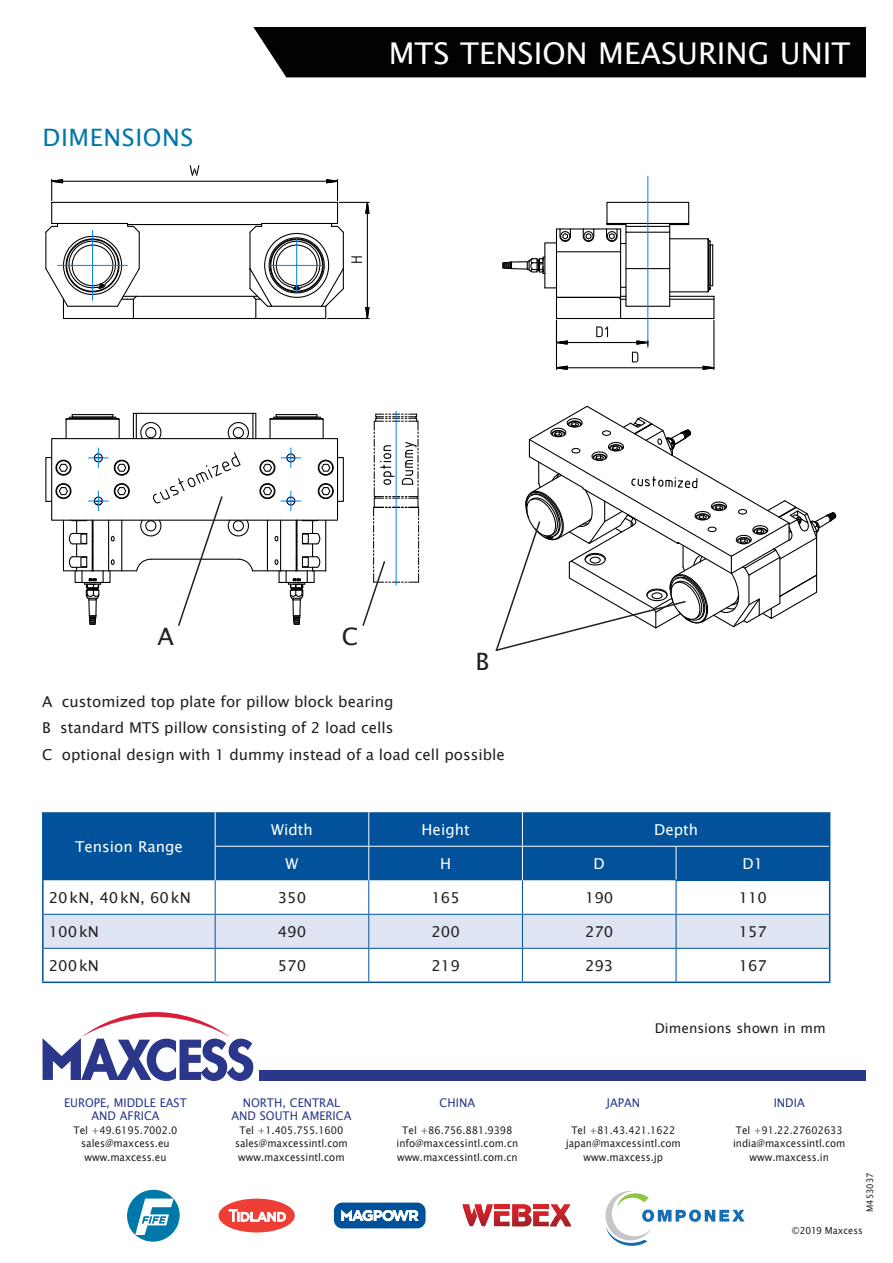
<style>
.page{position:relative;width:893px;height:1263px;background:#fff}
.page>*{position:absolute;margin:0;border:0;box-sizing:border-box;transform-origin:0 0}
.Product_Sheet_Title{font:30px "Lucida Sans Unicode";color:#fff}
.Sub-Head_307{font:24px "Lucida Sans Unicode";letter-spacing:.025em;color:#0078aa}
.t1{font:24px "Lucida Sans Unicode";color:#231f20}
.t2{font:15px "Lucida Sans Unicode";color:#231f20}
.t3{font:15px "Lucida Sans Unicode";color:#fff}
.Body{font:13.5px "Lucida Sans Unicode";color:#231f20}
.t4{font:12px/13.5px "Lucida Sans Unicode";color:#2a378a;text-align:center;scale:.94 1}
.t5{font:10.5px/13.5px "Lucida Sans Unicode";color:#231f20;text-align:center;scale:.94 1}
.t6{font:9.75px "Lucida Sans Unicode";color:#231f20;scale:.94 1}
.Boilerplate_Addresse{font:9px "Lucida Sans Unicode";color:#231f20;scale:.94 1}
</style>
<div class="page">
<div style="left:253px;top:27px;width:613px;height:50px;background:#000203"></div>
<div style="left:44px;top:812px;width:785px;height:68px;background:#01529a"></div>
<div style="left:44px;top:915px;width:785px;height:33px;background:#dee4f1"></div>
<hr style="left:42px;top:812px;width:2px;height:34px;background:#01529a">
<hr style="left:42px;top:846px;width:2px;height:34px;background:#01529a">
<hr style="left:829px;top:812px;width:1px;height:34px;background:#01529a">
<hr style="left:829px;top:846px;width:1px;height:33px;background:#01529a">
<hr style="left:42px;top:880px;width:2px;height:34px;background:#01529a">
<hr style="left:829px;top:881px;width:1px;height:33px;background:#01529a">
<hr style="left:42px;top:914px;width:2px;height:34px;background:#01529a">
<hr style="left:829px;top:914px;width:1px;height:34px;background:#01529a">
<hr style="left:42px;top:948px;width:2px;height:33px;background:#01529a">
<hr style="left:829px;top:948px;width:1px;height:33px;background:#01529a">
<hr style="left:42px;top:981px;width:173px;height:2px;background:#01529a">
<hr style="left:215px;top:981px;width:154px;height:2px;background:#01529a">
<hr style="left:369px;top:981px;width:153px;height:2px;background:#01529a">
<hr style="left:522px;top:981px;width:154px;height:2px;background:#01529a">
<hr style="left:676px;top:981px;width:154px;height:2px;background:#01529a">
<hr style="left:676px;top:879px;width:154px;height:2px;background:#01529a">
<hr style="left:215px;top:880px;width:1px;height:34px;background:#01529a">
<hr style="left:368px;top:880px;width:1px;height:34px;background:#01529a">
<hr style="left:522px;top:880px;width:1px;height:34px;background:#01529a">
<hr style="left:676px;top:881px;width:1px;height:33px;background:#01529a">
<hr style="left:44px;top:914px;width:171px;height:1px;background:#01529a">
<hr style="left:215px;top:914px;width:154px;height:1px;background:#01529a">
<hr style="left:215px;top:915px;width:1px;height:33px;background:#01529a">
<hr style="left:369px;top:914px;width:153px;height:1px;background:#01529a">
<hr style="left:368px;top:915px;width:1px;height:33px;background:#01529a">
<hr style="left:522px;top:914px;width:154px;height:1px;background:#01529a">
<hr style="left:522px;top:915px;width:1px;height:33px;background:#01529a">
<hr style="left:676px;top:914px;width:153px;height:1px;background:#01529a">
<hr style="left:676px;top:915px;width:1px;height:33px;background:#01529a">
<hr style="left:44px;top:948px;width:171px;height:1px;background:#01529a">
<hr style="left:215px;top:948px;width:154px;height:1px;background:#01529a">
<hr style="left:215px;top:949px;width:1px;height:32px;background:#01529a">
<hr style="left:369px;top:948px;width:153px;height:1px;background:#01529a">
<hr style="left:368px;top:949px;width:1px;height:32px;background:#01529a">
<hr style="left:522px;top:948px;width:154px;height:1px;background:#01529a">
<hr style="left:522px;top:949px;width:1px;height:32px;background:#01529a">
<hr style="left:676px;top:948px;width:153px;height:1px;background:#01529a">
<hr style="left:676px;top:949px;width:1px;height:32px;background:#01529a">
<hr style="left:215px;top:812px;width:1px;height:34px;background:#fff">
<hr style="left:368px;top:812px;width:1px;height:34px;background:#fff">
<hr style="left:522px;top:812px;width:1px;height:34px;background:#fff">
<hr style="left:215px;top:846px;width:154px;height:1px;background:#fff">
<hr style="left:215px;top:847px;width:1px;height:33px;background:#fff">
<hr style="left:369px;top:846px;width:153px;height:1px;background:#fff">
<hr style="left:368px;top:847px;width:1px;height:33px;background:#fff">
<hr style="left:522px;top:846px;width:154px;height:1px;background:#fff">
<hr style="left:522px;top:847px;width:1px;height:33px;background:#fff">
<hr style="left:676px;top:846px;width:153px;height:1px;background:#fff">
<hr style="left:676px;top:847px;width:1px;height:32px;background:#fff">
<hr style="left:556px;top:320px;width:1px;height:50px;background:#000">
<hr style="left:713px;top:320px;width:1px;height:50px;background:#000">
<svg style="left:555px;top:352px;width:160px;height:18px"></svg>
<hr style="left:647px;top:176px;width:1px;height:172px;background:#0080ff">
<svg style="left:502px;top:201px;width:213px;height:145px"></svg>
<svg style="left:45px;top:165px;width:325px;height:154px"></svg>
<svg style="left:495px;top:405px;width:342px;height:246px"></svg>
<svg style="left:45px;top:412px;width:374px;height:214px"></svg>
<div style="left:259px;top:1070px;width:607px;height:10px;background:#2a378a"></div>
<svg style="left:43px;top:1012px;width:210px;height:69px"></svg>
<svg style="left:462px;top:1204px;width:109px;height:22px"></svg>
<div style="left:533px;top:1204px;width:16px;height:5px;background:#da2229"></div>
<svg style="left:127px;top:1189px;width:53px;height:53px"></svg>
<svg style="left:219px;top:1198px;width:76px;height:34px"></svg>
<svg style="left:605px;top:1191px;width:140px;height:55px"></svg>
<svg style="left:334px;top:1202px;width:92px;height:26px"></svg>
<p class="Sub-Head_307" style="left:43px;top:119px;width:152px">DIMENSIONS</p>
<p class="Product_Sheet_Title" style="left:389px;top:30px;width:463px">MTS TENSION MEASURING UNIT</p>
<p class="t1" style="left:157px;top:617px;width:18px">A</p>
<p class="t1" style="left:342px;top:617px;width:18px">C</p>
<p class="t1" style="left:475px;top:643px;width:15px">B</p>
<p class="t2" style="left:42px;top:689px;width:353px">A customized top plate for pillow block bearing</p>
<p class="t2" style="left:42px;top:716px;width:353px">B standard MTS pillow consisting of 2 load cells</p>
<p class="t2" style="left:42px;top:742px;width:464px">C optional design with 1 dummy instead of a load cell possible</p>
<p class="t3" style="left:75px;top:835px;width:109px">Tension Range</p>
<p class="t3" style="left:271px;top:817px;width:43px">Width</p>
<p class="t3" style="left:422px;top:817px;width:50px">Height</p>
<p class="t3" style="left:654px;top:817px;width:45px">Depth</p>
<p class="t3" style="left:286px;top:851px;width:14px">W</p>
<p class="t3" style="left:440px;top:851px;width:13px">H</p>
<p class="t3" style="left:594px;top:851px;width:13px">D</p>
<p class="t3" style="left:742px;top:851px;width:22px">D1</p>
<p class="t2" style="left:49px;top:885px;width:143px">20 kN, 40 kN, 60 kN</p>
<p class="t2" style="left:278px;top:885px;width:30px">350</p>
<p class="t2" style="left:431px;top:885px;width:30px">165</p>
<p class="t2" style="left:585px;top:885px;width:30px">190</p>
<p class="t2" style="left:739px;top:885px;width:30px">110</p>
<p class="t2" style="left:49px;top:919px;width:52px">100 kN</p>
<p class="t2" style="left:278px;top:919px;width:30px">490</p>
<p class="t2" style="left:431px;top:919px;width:30px">200</p>
<p class="t2" style="left:585px;top:919px;width:30px">270</p>
<p class="t2" style="left:739px;top:919px;width:30px">157</p>
<p class="t2" style="left:49px;top:953px;width:52px">200 kN</p>
<p class="t2" style="left:278px;top:953px;width:30px">570</p>
<p class="t2" style="left:431px;top:953px;width:30px">219</p>
<p class="t2" style="left:585px;top:953px;width:30px">293</p>
<p class="t2" style="left:739px;top:953px;width:30px">167</p>
<p class="t4" style="left:64px;top:1095px;width:132px">EUROPE, MIDDLE EAST<br>AND AFRICA</p>
<p class="t5" style="left:74px;top:1123px;width:112px">Tel +49.6195.7002.0 sales@maxcess.eu www.maxcess.eu</p>
<p class="t4" style="left:231px;top:1095px;width:129px">NORTH, CENTRAL<br>AND SOUTH AMERICA</p>
<p class="t5" style="left:235px;top:1123px;width:121px">Tel +1.405.755.1600 sales@maxcessintl.com www.maxcessintl.com</p>
<p class="t4" style="left:440px;top:1095px;width:39px">CHINA</p>
<p class="t5" style="left:396px;top:1123px;width:131px">Tel +86.756.881.9398 info@maxcessintl.com.cn www.maxcessintl.com.cn</p>
<p class="Body" style="left:655px;top:1017px;width:172px">Dimensions shown in mm</p>
<p class="t4" style="left:606px;top:1095px;width:37px">JAPAN</p>
<p class="t5" style="left:566px;top:1123px;width:124px">Tel +81.43.421.1622 japan@maxcessintl.com www.maxcess.jp</p>
<p class="t4" style="left:774px;top:1095px;width:35px">INDIA</p>
<p class="t5" style="left:733px;top:1123px;width:121px">Tel +91.22.27602633 india@maxcessintl.com www.maxcess.in</p>
<p class="Boilerplate_Addresse" style="left:863px;top:1212px;width:43px;rotate:-90deg">M453037</p>
<p class="t6" style="left:792px;top:1223px;width:77px">©2019 Maxcess</p>
</div>
